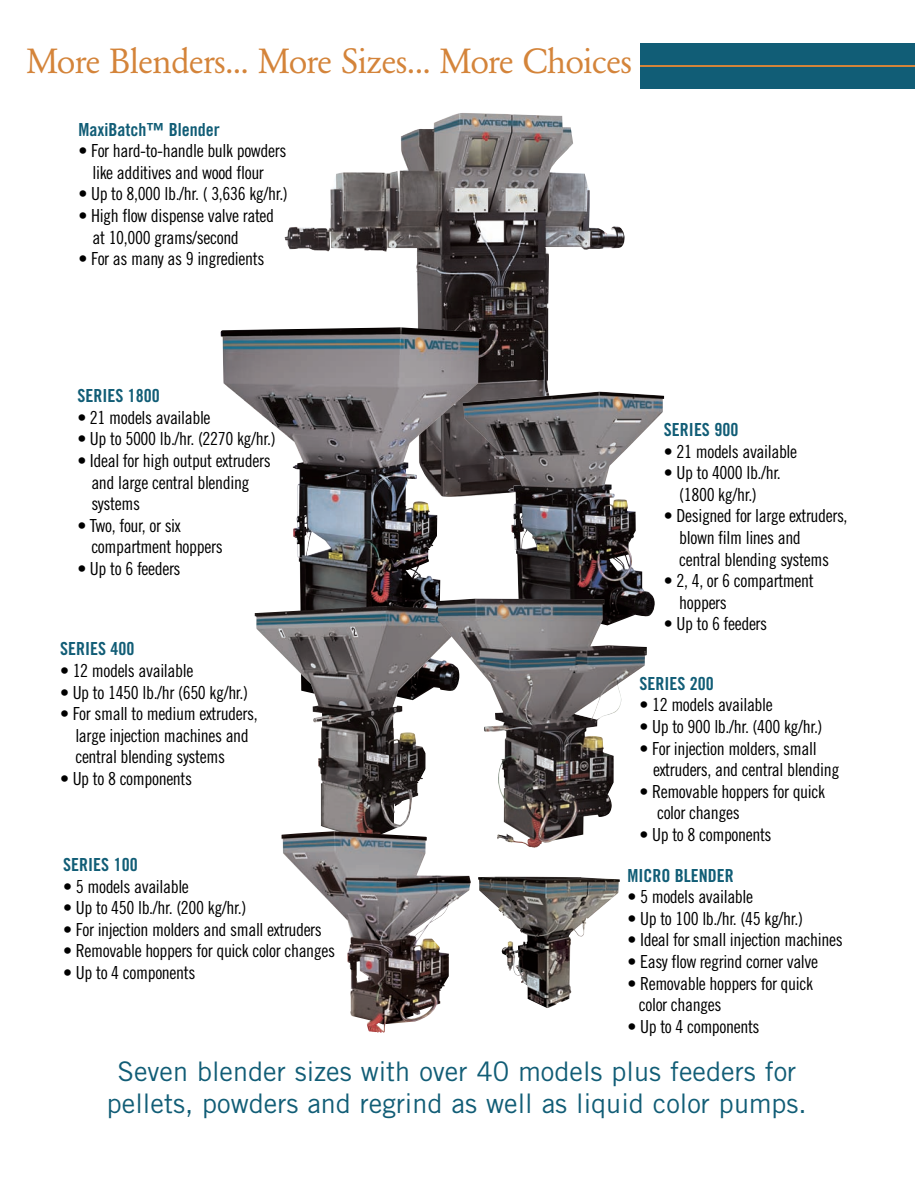
<style>
.page{position:relative;width:915px;height:1188px;background:#fff}
.page>*{position:absolute;margin:0;border:0;box-sizing:border-box;transform-origin:0 0}
.t1{font:34.5px "Garamond BE";letter-spacing:-.025em;color:#d4843a}
.t2{font:27px/32.4px "Trade Gothic";color:#115d76;text-align:center}
.t3{font:18px/21.6px "Trade Gothic Cond Eighteen";letter-spacing:-.02em;color:#000}
.t4{font:18px "Trade Gothic Bold Cond Twenty";color:#115d76}
</style>
<div class="page">
<div style="left:268px;top:51px;width:647px;height:30px;background:#d4843a"></div>
<div style="left:268px;top:44px;width:647px;height:21px;background:#115d76"></div>
<div style="left:268px;top:67px;width:647px;height:21px;background:#115d76"></div>
<div style="left:26px;top:39px;width:614px;height:51px;background:#fff"></div>
<img style="left:284px;top:113px;width:341px;height:279px">
<img style="left:481px;top:392px;width:183px;height:225px">
<img style="left:220px;top:327px;width:261px;height:289px">
<img style="left:255px;top:606px;width:181px;height:225px">
<img style="left:436px;top:599px;width:211px;height:249px">
<img style="left:281px;top:831px;width:190px;height:202px">
<img style="left:478px;top:877px;width:141px;height:131px">
<h1 class="t1" style="left:26px;top:48px;width:608px">More Blenders... More Sizes... More Choices</h1>
<p class="t4" style="left:78px;top:123px;width:143px">MaxiBatch™ Blender</p>
<p class="t3" style="left:78px;top:141px;width:209px;text-align:center">• For hard-to-handle bulk powders like additives and wood flour</p>
<p class="t3" style="left:78px;top:185px;width:211px">• Up to 8,000 lb./hr. ( 3,636 kg/hr.)</p>
<p class="t3" style="left:92px;top:206px;width:183px;text-indent:-14px">• High flow dispense valve rated at 10,000 grams/second</p>
<p class="t3" style="left:78px;top:249px;width:187px">• For as many as 9 ingredients</p>
<p class="t4" style="left:77px;top:389px;width:84px">SERIES 1800</p>
<p class="t3" style="left:77px;top:408px;width:135px">• 21 models available</p>
<p class="t3" style="left:77px;top:430px;width:200px">• Up to 5000 lb./hr. (2270 kg/hr.)</p>
<p class="t3" style="left:91px;top:451px;width:181px;text-indent:-14px">• Ideal for high output extruders and large central blending systems</p>
<p class="t3" style="left:91px;top:516px;width:133px;text-indent:-14px">• Two, four, or six compartment hoppers</p>
<p class="t3" style="left:77px;top:559px;width:105px">• Up to 6 feeders</p>
<p class="t4" style="left:60px;top:642px;width:76px">SERIES 400</p>
<p class="t3" style="left:60px;top:661px;width:135px">• 12 models available</p>
<p class="t3" style="left:60px;top:683px;width:190px">• Up to 1450 lb./hr (650 kg/hr.)</p>
<p class="t3" style="left:75px;top:704px;width:184px;text-indent:-15px">• For small to medium extruders, large injection machines and central blending systems</p>
<p class="t3" style="left:60px;top:769px;width:134px">• Up to 8 components</p>
<p class="t4" style="left:63px;top:858px;width:76px">SERIES 100</p>
<p class="t3" style="left:63px;top:877px;width:127px">• 5 models available</p>
<p class="t3" style="left:63px;top:898px;width:185px">• Up to 450 lb./hr. (200 kg/hr.)</p>
<p class="t3" style="left:63px;top:920px;width:260px">• For injection molders and small extruders</p>
<p class="t3" style="left:63px;top:942px;width:273px">• Removable hoppers for quick color changes</p>
<p class="t3" style="left:63px;top:963px;width:134px">• Up to 4 components</p>
<p class="t4" style="left:664px;top:423px;width:76px">SERIES 900</p>
<p class="t3" style="left:664px;top:442px;width:135px">• 21 models available</p>
<p class="t3" style="left:664px;top:464px;width:118px;text-align:center">• Up to 4000 lb./hr. (1800 kg/hr.)</p>
<p class="t3" style="left:679px;top:507px;width:170px;text-indent:-15px">• Designed for large extruders, blown film lines and<br>central blending systems</p>
<p class="t3" style="left:679px;top:572px;width:136px;text-indent:-15px">• 2, 4, or 6 compartment hoppers</p>
<p class="t3" style="left:664px;top:615px;width:105px">• Up to 6 feeders</p>
<p class="t4" style="left:639px;top:677px;width:76px">SERIES 200</p>
<p class="t3" style="left:639px;top:696px;width:135px">• 12 models available</p>
<p class="t3" style="left:639px;top:717px;width:185px">• Up to 900 lb./hr. (400 kg/hr.)</p>
<p class="t3" style="left:653px;top:739px;width:188px;text-indent:-14px">• For injection molders, small extruders, and central blending</p>
<p class="t3" style="left:657px;top:782px;width:169px;text-indent:-17px">• Removable hoppers for quick color changes</p>
<p class="t3" style="left:639px;top:825px;width:134px">• Up to 8 components</p>
<p class="t4" style="left:627px;top:869px;width:108px">MICRO BLENDER</p>
<p class="t3" style="left:627px;top:887px;width:127px">• 5 models available</p>
<p class="t3" style="left:627px;top:909px;width:177px">• Up to 100 lb./hr. (45 kg/hr.)</p>
<p class="t3" style="left:627px;top:931px;width:217px">• Ideal for small injection machines</p>
<p class="t3" style="left:627px;top:952px;width:192px">• Easy flow regrind corner valve</p>
<p class="t3" style="left:639px;top:974px;width:176px;text-indent:-11px">• Removable hoppers for quick color changes</p>
<p class="t3" style="left:627px;top:1017px;width:134px">• Up to 4 components</p>
<h2 class="t2" style="left:107px;top:1057px;width:701px">Seven blender sizes with over 40 models plus feeders for pellets, powders and regrind as well as liquid color pumps.</h2>
</div>
